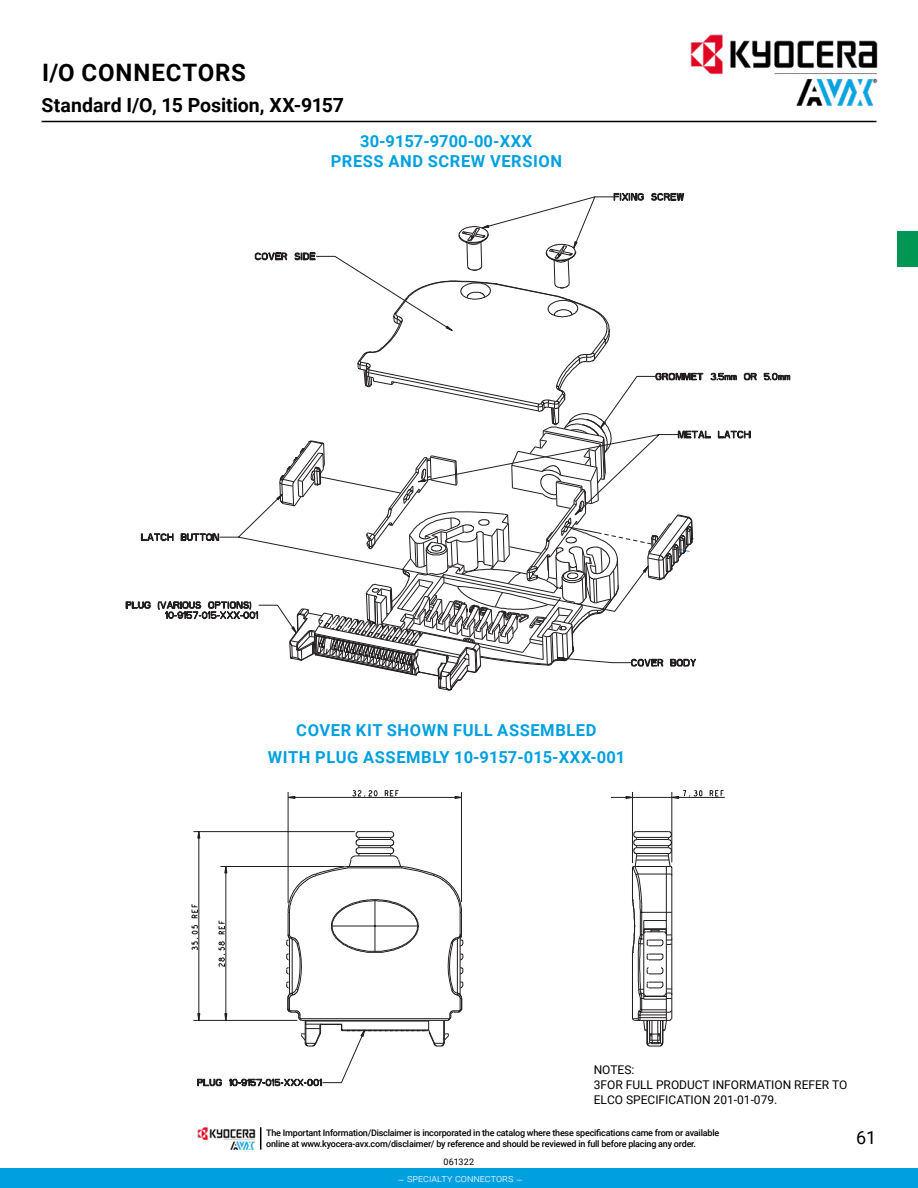
<style>
.page{position:relative;width:918px;height:1188px;background:#fff}
.page>*{position:absolute;margin:0;border:0;box-sizing:border-box;transform-origin:0 0}
.t1{font:700 24px "Roboto";letter-spacing:.035em;color:#000}
.t2{font:700 19.5px "Roboto";color:#000}
.t3{font:18px "Roboto";color:#000}
.t4{font:700 16.5px/19.8px "Roboto";letter-spacing:.035em;color:#00a0df;text-align:center}
.t5{font:12px/15px "Roboto";color:#000}
.t6{font:300 10.5px "Roboto";color:#fff}
.t7{font:500 9px/10.8px "Roboto";letter-spacing:-.025em;color:#000}
.t8{font:9px "Roboto";letter-spacing:.025em;color:#000}
</style>
<div class="page">
<hr style="left:42px;top:121px;width:834px;height:1px;background:#000">
<img style="left:669px;top:34px;width:209px;height:87px">
<div style="left:0;top:1169px;width:918px;height:19px;background:#00a0df"></div>
<img style="left:198px;top:1127px;width:57px;height:23px">
<svg style="left:260px;top:1127px;width:1px;height:23px"></svg>
<div style="left:897px;top:232px;width:21px;height:35px;background:#009754"></div>
<svg style="left:191px;top:904px;width:2px;height:14px"></svg>
<svg style="left:191px;top:925px;width:2px;height:25px"></svg>
<svg style="left:197px;top:1083px;width:25px;height:3px"></svg>
<svg style="left:229px;top:1083px;width:94px;height:3px"></svg>
<svg style="left:614px;top:193px;width:30px;height:3px"></svg>
<svg style="left:651px;top:193px;width:33px;height:3px"></svg>
<svg style="left:763px;top:373px;width:27px;height:7px"></svg>
<svg style="left:193px;top:196px;width:532px;height:887px"></svg>
<hr style="left:632px;top:952px;width:1px;height:67px;background:#231f20">
<hr style="left:666px;top:867px;width:1px;height:154px;background:#231f20">
<hr style="left:671px;top:868px;width:1px;height:151px;background:#231f20">
<svg style="left:286px;top:831px;width:178px;height:216px"></svg>
<svg style="left:631px;top:831px;width:42px;height:168px"></svg>
<svg style="left:631px;top:1009px;width:41px;height:38px"></svg>
<svg style="left:126px;top:225px;width:631px;height:466px"></svg>
<h1 class="t1" style="left:42px;top:56px;width:206px">I/O CONNECTORS</h1>
<h2 class="t2" style="left:42px;top:92px;width:304px">Standard I/O, 15 Position, XX-9157</h2>
<h3 class="t4" style="left:331px;top:130px;width:233px">30-9157-9700-00-XXX<br>PRESS AND SCREW VERSION</h3>
<h3 class="t4" style="left:268px;top:716px;width:359px;line-height:26.5px">COVER KIT SHOWN FULL ASSEMBLED<br>WITH PLUG ASSEMBLY 10-9157-015-XXX-001</h3>
<h3 class="t5" style="left:594px;top:1062px;width:255px">NOTES:<br>3FOR FULL PRODUCT INFORMATION REFER TO<br>ELCO SPECIFICATION 201-01-079.</h3>
<p class="t7" style="left:266px;top:1127px;width:455px">The Important Information/Disclaimer is incorporated in the catalog where these specifications came from or available online at www.kyocera-avx.com/disclaimer/ by reference and should be reviewed in full before placing any order.</p>
<p class="t8" style="left:444px;top:1155px;width:32px">061322</p>
<p class="t6" style="left:398px;top:1171px;width:127px">– SPECIALTY CONNECTORS –</p>
<h3 class="t3" style="left:856px;top:1125px;width:22px">61</h3>
</div>
